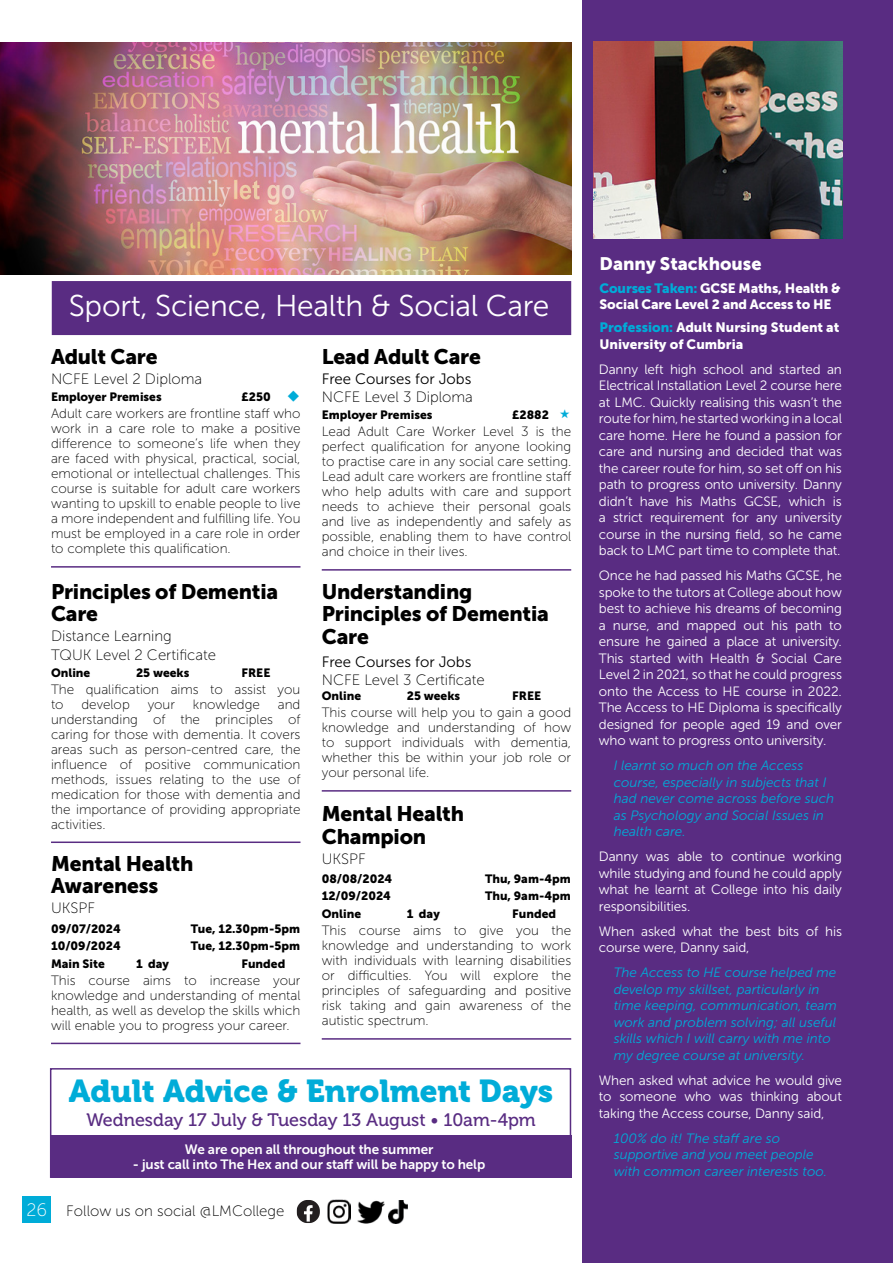
<style>
.page{position:relative;width:893px;height:1263px;background:#fff}
.page>*{position:absolute;margin:0;border:0;box-sizing:border-box;transform-origin:0 0}
.t1{font:31.5px "Museo 900";color:#00acd8}
.t2{font:30px "Museo Sans 300";letter-spacing:-.01em;color:#fff}
.t3{font:30px/33px "Museo 900";letter-spacing:-.005em;color:#fff}
.t4{font:21px/22.5px "Museo Sans 900";letter-spacing:-.01em;color:#000}
.t5{font:18px "Museo 500";color:#592c82}
.t6{font:18px "Museo Sans 900";color:#fff}
.t7{font:15px/18px "Museo Sans 100";color:#000}
.t8{font:15px "Museo Sans 300";color:#000}
.t9{font:13.5px/15px "Museo Sans 100";color:#000;text-align:justify}
.t10{font:13.5px/16.5px "Museo Sans 300";letter-spacing:-.01em;color:#fff;text-align:justify}
.t11{font:italic 13.5px/16.5px "Museo Sans 300";color:#00acd8}
.t12{font:13.5px/16.5px "Museo Sans 900";letter-spacing:-.01em;color:#fff}
.t13{font:13.5px "Museo Sans 700";letter-spacing:-.01em;color:#fff}
.t14{font:13.5px "Museo 900";color:#fff}
.t15{font:12px "Museo Sans 900";color:#000}
.s1{color:#00acd8}
.s2{font-size:18px;color:#fff}
</style>
<div class="page">
<div style="left:22px;top:1196px;width:29px;height:26px;background:#00acd8"></div>
<svg style="left:297px;top:1200px;width:23px;height:23px"></svg>
<img style="left:357px;top:1200px;width:28px;height:24px">
<img style="left:327px;top:1200px;width:23px;height:23px">
<img style="left:389px;top:1200px;width:18px;height:23px">
<div style="left:52px;top:281px;width:519px;height:54px;background:#592c82"></div>
<img style="left:0;top:43px;width:571px;height:231px">
<div style="left:582px;top:0;width:311px;height:1263px;background:#592c82"></div>
<img style="left:593px;top:42px;width:250px;height:197px">
<hr style="left:322px;top:1038px;width:249px;height:2px;background:#592c82">
<hr style="left:51px;top:1043px;width:249px;height:1px;background:#592c82">
<hr style="left:51px;top:841px;width:249px;height:2px;background:#592c82">
<hr style="left:51px;top:566px;width:249px;height:2px;background:#592c82">
<hr style="left:322px;top:790px;width:249px;height:2px;background:#592c82">
<hr style="left:322px;top:569px;width:249px;height:2px;background:#592c82">
<div style="left:50px;top:1068px;width:521px;height:110px;border:2px solid #592c82"></div>
<div style="left:51px;top:1135px;width:520px;height:43px;background:#592c82"></div>
<h2 class="t2" style="left:69px;top:289px;width:482px">Sport, Science, Health &amp; Social Care</h2>
<h3 class="t4" style="left:51px;top:345px;width:108px">Adult Care</h3>
<p class="t7" style="left:51px;top:370px;width:153px">NCFE Level 2 Diploma</p>
<p class="t15" style="left:51px;top:390px;width:112px">Employer Premises</p>
<p class="t15" style="left:242px;top:390px;width:60px">£250 <span class="s1">◆</span></p>
<p class="t9" style="left:51px;top:406px;width:251px">Adult care workers are frontline staff who work in a care role to make a positive difference to someone’s life when they are faced with physical, practical, social, emotional or intellectual challenges. This course is suitable for adult care workers wanting to upskill to enable people to live a more independent and fulfilling life. You must be employed in a care role in order to complete this qualification.</p>
<h3 class="t4" style="left:51px;top:580px;width:229px">Principles of Dementia<br>Care</h3>
<p class="t7" style="left:51px;top:627px;width:167px">Distance Learning<br>TQUK Level 2 Certificate</p>
<p class="t15" style="left:51px;top:666px;width:41px">Online</p>
<p class="t15" style="left:136px;top:666px;width:55px">25 weeks</p>
<p class="t15" style="left:242px;top:666px;width:30px">FREE</p>
<p class="t9" style="left:51px;top:682px;width:251px">The qualification aims to assist you to</p>
<p class="t9" style="left:51px;top:697px;width:251px;text-indent:227px">and understanding of the principles of caring for those with dementia. It covers areas such as person-centred care, the influence of positive communication methods, issues relating to the use of medication for those with dementia and the importance of providing appropriate activities.</p>
<p class="t9" style="left:81px;top:697px;width:50px">develop</p>
<p class="t9" style="left:148px;top:697px;width:29px">your</p>
<p class="t9" style="left:193px;top:697px;width:69px">knowledge</p>
<h3 class="t4" style="left:51px;top:852px;width:144px">Mental Health<br>Awareness</h3>
<p class="t7" style="left:51px;top:899px;width:45px">UKSPF</p>
<p class="t15" style="left:51px;top:922px;width:71px">09/07/2024</p>
<p class="t15" style="left:191px;top:922px;width:111px">Tue, 12.30pm-5pm</p>
<p class="t15" style="left:51px;top:939px;width:71px">10/09/2024</p>
<p class="t15" style="left:191px;top:939px;width:111px">Tue, 12.30pm-5pm</p>
<p class="t15" style="left:51px;top:957px;width:55px">Main Site</p>
<p class="t15" style="left:136px;top:957px;width:35px">1 day</p>
<p class="t15" style="left:242px;top:957px;width:45px">Funded</p>
<p class="t9" style="left:51px;top:973px;width:251px">This course aims to increase your knowledge and understanding of mental health, as well as develop the skills which will enable you to progress your career.</p>
<h3 class="t4" style="left:322px;top:345px;width:161px">Lead Adult Care</h3>
<p class="t8" style="left:322px;top:371px;width:151px">Free Courses for Jobs</p>
<p class="t7" style="left:322px;top:388px;width:153px">NCFE Level 3 Diploma</p>
<p class="t15" style="left:322px;top:408px;width:112px">Employer Premises</p>
<p class="t15" style="left:512px;top:408px;width:38px">£2882</p>
<p class="t9" style="left:322px;top:424px;width:251px">Lead Adult Care Worker Level 3 is the perfect qualification for anyone looking to practise care in any social care setting.<br>Lead adult care workers are frontline staff who help adults with care and support needs to achieve their personal goals and live as independently and safely as possible, enabling them to have control and choice in their lives.</p>
<h3 class="t4" style="left:322px;top:580px;width:229px">Understanding<br>Principles of Dementia<br>Care</h3>
<p class="t8" style="left:322px;top:654px;width:151px">Free Courses for Jobs</p>
<p class="t7" style="left:322px;top:671px;width:165px">NCFE Level 3 Certificate</p>
<p class="t15" style="left:322px;top:689px;width:41px">Online</p>
<p class="t15" style="left:407px;top:689px;width:55px">25 weeks</p>
<p class="t15" style="left:512px;top:689px;width:30px">FREE</p>
<p class="t9" style="left:322px;top:705px;width:251px">This course will help you to gain a good knowledge and understanding of how to support individuals with dementia, whether this be within your job role or your personal life.</p>
<h3 class="t4" style="left:322px;top:802px;width:144px">Mental Health<br>Champion</h3>
<p class="t7" style="left:322px;top:850px;width:45px">UKSPF</p>
<p class="t15" style="left:322px;top:872px;width:72px">08/08/2024</p>
<p class="t15" style="left:485px;top:872px;width:87px">Thu, 9am-4pm</p>
<p class="t15" style="left:322px;top:889px;width:71px">12/09/2024</p>
<p class="t15" style="left:485px;top:889px;width:87px">Thu, 9am-4pm</p>
<p class="t15" style="left:322px;top:907px;width:41px">Online</p>
<p class="t15" style="left:407px;top:907px;width:35px">1 day</p>
<p class="t15" style="left:512px;top:907px;width:45px">Funded</p>
<p class="t9" style="left:322px;top:923px;width:251px">This course aims to give you the knowledge and understanding to work with individuals with learning disabilities or difficulties. You will explore the principles of safeguarding and positive risk taking and gain awareness of the autistic spectrum.</p>
<h1 class="t1" style="left:69px;top:1073px;width:486px">Adult Advice &amp; Enrolment Days</h1>
<h3 class="t5" style="left:86px;top:1110px;width:451px">Wednesday 17 July &amp; Tuesday 13 August • 10am-4pm</h3>
<p class="t13" style="left:185px;top:1142px;width:250px">We are open all throughout the summer</p>
<p class="t13" style="left:133px;top:1157px;width:354px">- just call into The Hex and our staff will be happy to help</p>
<p class="t7" style="left:26px;top:1202px;width:260px"><span class="s2">26</span> Follow us on social @LMCollege</p>
<h3 class="t6" style="left:600px;top:253px;width:163px">Danny Stackhouse</h3>
<p class="t12" style="left:600px;top:280px;width:243px"><span class="s1">Courses Taken:</span> GCSE Maths, Health &amp;<br>Social Care Level 2 and Access to HE</p>
<p class="t12" style="left:600px;top:319px;width:241px"><span class="s1">Profession:</span> Adult Nursing Student at<br>University of Cumbria</p>
<p class="t10" style="left:599px;top:361px;width:245px">Danny left high school and started an Electrical Installation Level 2 course here at LMC. Quickly realising this wasn’t the route for him, he started working in a local care home. Here he found a passion for care and nursing and decided that was the career route for him, so set off on his path to progress onto university. Danny didn’t have his Maths GCSE, which is a strict requirement for any university course in the nursing field, so he came back to LMC part time to complete that.</p>
<p class="t10" style="left:599px;top:567px;width:245px">Once he had passed his Maths GCSE, he spoke to the tutors at College about how best to achieve his dreams of becoming a nurse, and mapped out his path to ensure he gained a place at university.<br>This started with Health &amp; Social Care Level 2 in 2021, so that he could progress onto the Access to HE course in 2022.<br>The Access to HE Diploma is specifically designed for people aged 19 and over who want to progress onto university.</p>
<p class="t11" style="left:614px;top:757px;width:222px">I learnt so much on the Access course, especially in subjects that I had never come across before such as Psychology and Social Issues in health care.</p>
<p class="t10" style="left:599px;top:848px;width:245px">Danny was able to continue working while studying and found he could apply what he learnt at College into his daily responsibilities.</p>
<p class="t10" style="left:599px;top:923px;width:245px">When asked what the best bits of his course were, Danny said,</p>
<p class="t11" style="left:614px;top:964px;width:225px">The Access to HE course helped me develop my skillset, particularly in time keeping, communication, team work and problem solving; all useful skills which I will carry with me into my degree course at university.</p>
<p class="t10" style="left:599px;top:1072px;width:245px">When asked what advice he would give to someone who was thinking about taking the Access course, Danny said,</p>
<p class="t11" style="left:614px;top:1130px;width:215px">100% do it! The staff are so supportive and you meet people with common career interests too.</p>
<h2 class="t3" style="left:607px;top:856px;width:107px">01524<br>521213</h2>
<p class="t14" style="left:607px;top:925px;width:168px">lmcgascentre@lmc.ac.uk</p>
</div>
